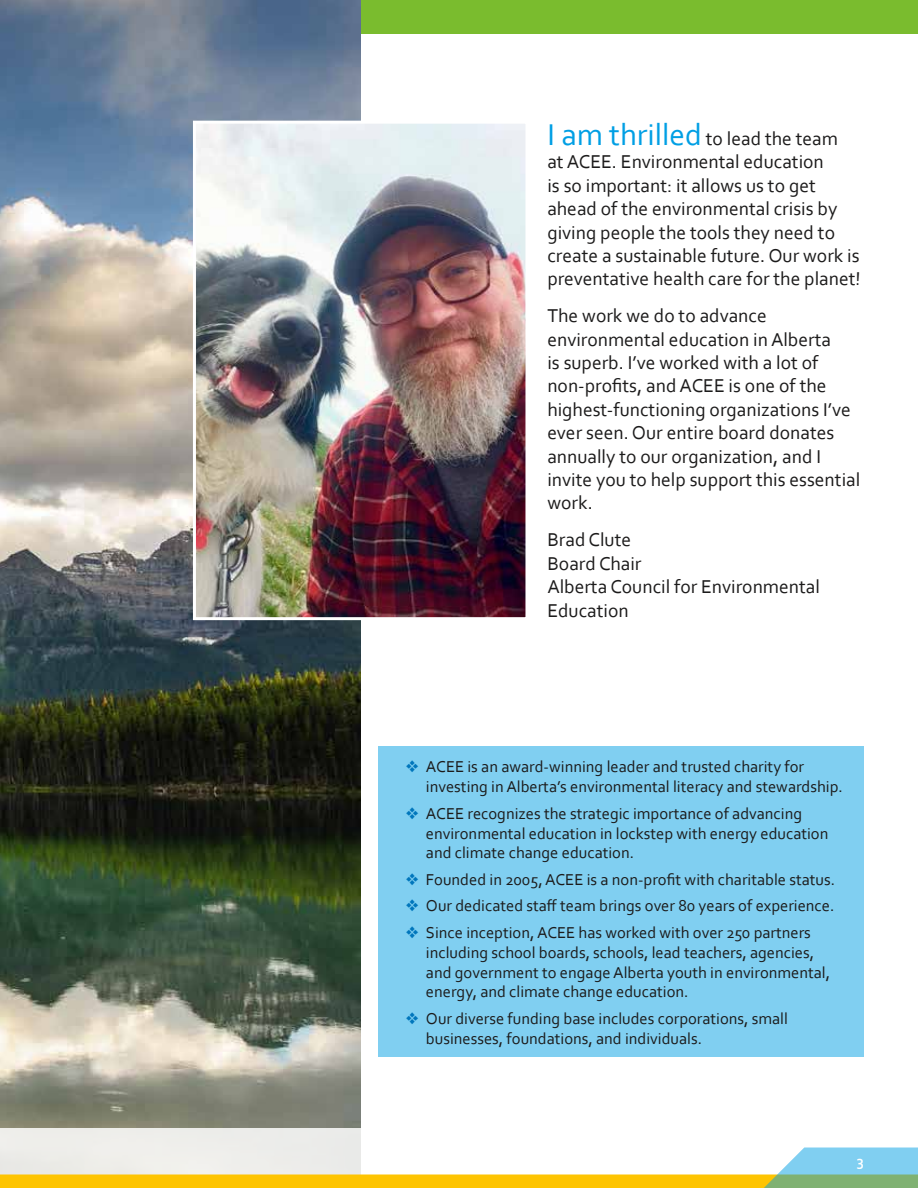
<style>
.page{position:relative;width:918px;height:1188px;background:#fff}
.page>*{position:absolute;margin:0;border:0;box-sizing:border-box;transform-origin:0 0}
.t1{font:19.5px/23.4px "Corbel";color:#1c1b1b}
.t2{font:16.5px/19.8px "Corbel";color:#1c1b1b}
.t3{font:700 15px "Corbel";color:#fff}
.s1{font-size:31.5px;color:#009fe4}
.s2{color:#0076bc}
</style>
<div class="page">
<div style="left:125px;top:0;width:793px;height:34px;background:#7abc2e"></div>
<img style="left:0;top:0;width:361px;height:1128px">
<div style="left:379px;top:747px;width:485px;height:310px;background:#80cff1"></div>
<img style="left:197px;top:125px;width:327px;height:491px">
<div style="left:193px;top:121px;width:335px;height:499px;border:3px solid #fff"></div>
<div style="left:0;top:1128px;width:918px;height:60px;background:linear-gradient(to right,#ebebe8,#fff)"></div>
<svg style="left:0;top:1148px;width:918px;height:40px"></svg>
<p class="t1" style="left:547px;top:126px;width:315px"><span class="s1">I am thrilled</span> to lead the team<br>at ACEE. Environmental education<br>is so important: it allows us to get ahead of the environmental crisis by giving people the tools they need to create a sustainable future. Our work is preventative health care for the planet!</p>
<p class="t1" style="left:547px;top:304px;width:314px">The work we do to advance environmental education in Alberta<br>is superb. I’ve worked with a lot of non-profits, and ACEE is one of the highest-functioning organizations I’ve ever seen. Our entire board donates annually to our organization, and I invite you to help support this essential work.</p>
<p class="t1" style="left:547px;top:528px;width:274px">Brad Clute<br>Board Chair<br>Alberta Council for Environmental<br>Education</p>
<p class="t2" style="left:426px;top:757px;width:418px;text-indent:-20px"><span class="s2">❖</span> ACEE is an award-winning leader and trusted charity for investing in Alberta’s environmental literacy and stewardship.</p>
<p class="t2" style="left:426px;top:803px;width:404px;text-indent:-20px"><span class="s2">❖</span> ACEE recognizes the strategic importance of advancing environmental education in lockstep with energy education and climate change education.</p>
<p class="t2" style="left:406px;top:869px;width:431px"><span class="s2">❖</span> Founded in 2005, ACEE is a non-profit with charitable status.</p>
<p class="t2" style="left:406px;top:896px;width:430px"><span class="s2">❖</span> Our dedicated staff team brings over 80 years of experience.</p>
<p class="t2" style="left:426px;top:922px;width:406px;text-indent:-20px"><span class="s2">❖</span> Since inception, ACEE has worked with over 250 partners including school boards, schools, lead teachers, agencies, and government to engage Alberta youth in environmental, energy, and climate change education.</p>
<p class="t2" style="left:426px;top:1008px;width:363px;text-indent:-20px"><span class="s2">❖</span> Our diverse funding base includes corporations, small businesses, foundations, and individuals.</p>
<p class="t3" style="left:857px;top:1152px;width:9px">3</p>
</div>
